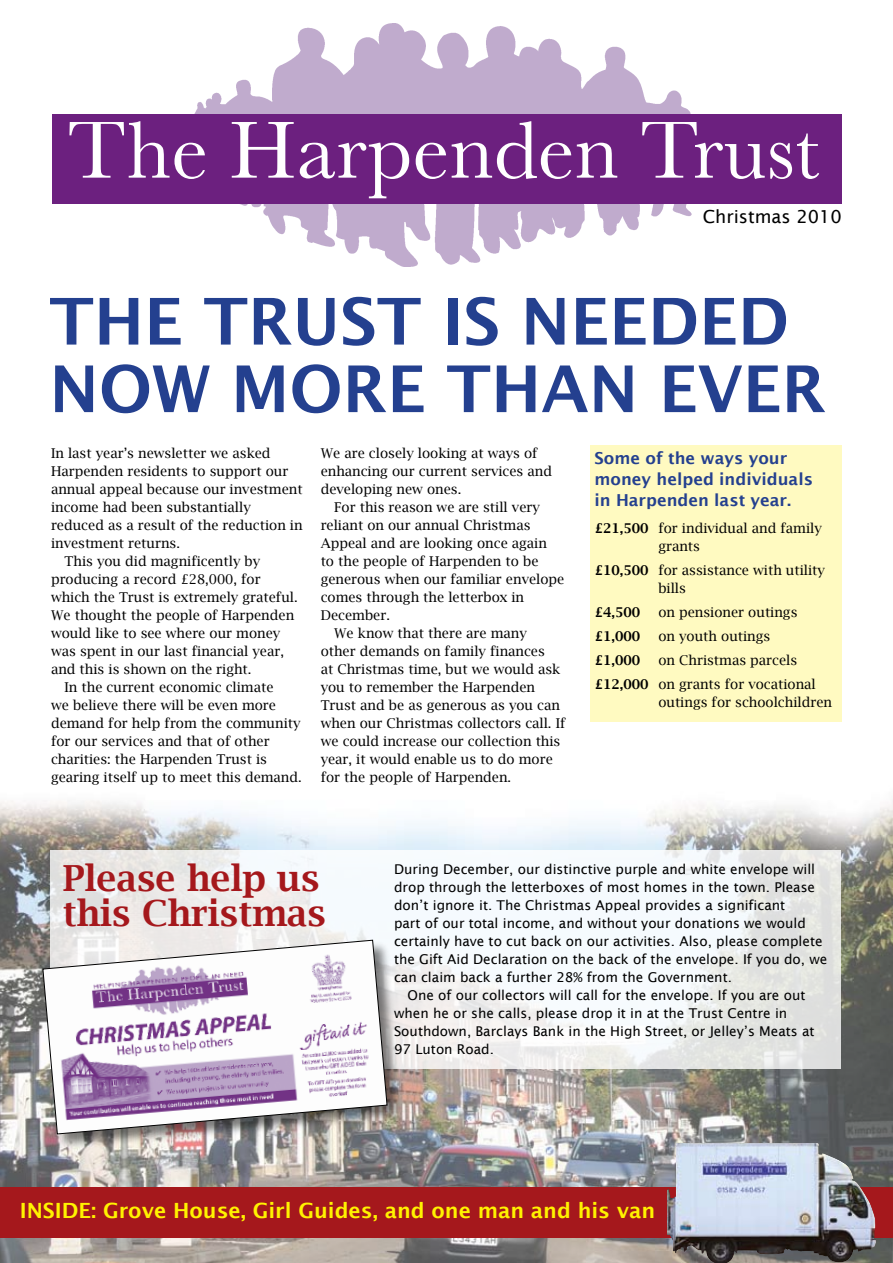
<style>
.page{position:relative;width:893px;height:1263px;background:#fff}
.page>*{position:absolute;margin:0;border:0;box-sizing:border-box;transform-origin:0 0}
.t1{font:84px "Baskerville";color:#fff}
.t2{font:600 64.5px/67.5px "Lucida Sans";color:#24408f}
.t3{font:600 36px/34.5px "Lucida Bright";color:#a5181c}
.t4{font:600 21px "Lucida Sans";color:#fff200}
.t5{font:18px "Lucida Sans";color:#000}
.t6{font:600 16.5px/21px "Lucida Sans";color:#24408f}
.t7{font:13.5px/18px "Lucida Bright";color:#000}
.t8{font:13.5px "Lucida Sans";color:#000}
.t9{font:600 13.5px "Lucida Bright";color:#000}
.s1{font-weight:600}
</style>
<div class="page">
<div style="left:590px;top:445px;width:252px;height:276px;background:#fffac1"></div>
<img style="left:0;top:800px;width:893px;height:463px">
<img style="left:194px;top:23px;width:648px;height:244px">
<div style="left:52px;top:114px;width:789px;height:90px;background:#6c207f"></div>
<div style="left:0;top:1187px;width:893px;height:51px;background:#a5181c"></div>
<img style="left:667px;top:1143px;width:209px;height:120px">
<svg style="left:50px;top:850px;width:791px;height:219px;fill:#f5f7f8"></svg>
<div style="left:42px;top:939px;width:363px;height:213px;background:#000;opacity:.5"></div>
<svg style="left:42px;top:939px;width:346px;height:196px"></svg>
<h1 class="t1" style="left:67px;top:101px;width:753px">The Harpenden Trust</h1>
<h3 class="t5" style="left:703px;top:207px;width:141px">Christmas 2010</h3>
<h2 class="t2" style="left:49px;top:287px;width:778px">THE Trust is needed now more than ever</h2>
<p class="t7" style="left:51px;top:444px;width:221px">In last year’s newsletter we asked</p>
<p class="t7" style="left:51px;top:462px;width:239px">Harpenden residents to support our</p>
<p class="t7" style="left:51px;top:480px;width:253px">annual appeal because our investment</p>
<p class="t7" style="left:51px;top:498px;width:201px">income had been substantially</p>
<p class="t7" style="left:51px;top:516px;width:253px">reduced as a result of the reduction in</p>
<p class="t7" style="left:51px;top:534px;width:130px">investment returns.</p>
<p class="t7" style="left:65px;top:552px;width:197px">This you did magnificently by</p>
<p class="t7" style="left:51px;top:570px;width:211px">producing a record £28,000, for</p>
<p class="t7" style="left:51px;top:588px;width:248px">which the Trust is extremely grateful.</p>
<p class="t7" style="left:51px;top:606px;width:245px">We thought the people of Harpenden</p>
<p class="t7" style="left:51px;top:624px;width:231px">would like to see where our money</p>
<p class="t7" style="left:51px;top:642px;width:234px">was spent in our last financial year,</p>
<p class="t7" style="left:51px;top:660px;width:202px">and this is shown on the right.</p>
<p class="t7" style="left:65px;top:678px;width:210px">In the current economic climate</p>
<p class="t7" style="left:51px;top:696px;width:226px">we believe there will be even more</p>
<p class="t7" style="left:51px;top:714px;width:251px">demand for help from the community</p>
<p class="t7" style="left:51px;top:732px;width:220px">for our services and that of other</p>
<p class="t7" style="left:51px;top:750px;width:218px">charities: the Harpenden Trust is</p>
<p class="t7" style="left:51px;top:768px;width:252px">gearing itself up to meet this demand.</p>
<p class="t7" style="left:321px;top:444px;width:233px">We are closely looking at ways of enhancing our current services and developing new ones.</p>
<p class="t7" style="left:334px;top:498px;width:207px">For this reason we are still very</p>
<p class="t7" style="left:321px;top:516px;width:211px">reliant on our annual Christmas</p>
<p class="t7" style="left:321px;top:534px;width:228px">Appeal and are looking once again</p>
<p class="t7" style="left:321px;top:552px;width:219px">to the people of Harpenden to be</p>
<p class="t7" style="left:321px;top:570px;width:245px">generous when our familiar envelope</p>
<p class="t7" style="left:321px;top:588px;width:205px">comes through the letterbox in</p>
<p class="t7" style="left:321px;top:606px;width:71px">December.</p>
<p class="t7" style="left:334px;top:624px;width:194px">We know that there are many</p>
<p class="t7" style="left:321px;top:642px;width:226px">other demands on family finances</p>
<p class="t7" style="left:321px;top:660px;width:241px">at Christmas time, but we would ask</p>
<p class="t7" style="left:321px;top:678px;width:216px">you to remember the Harpenden</p>
<p class="t7" style="left:321px;top:696px;width:241px">Trust and be as generous as you can</p>
<p class="t7" style="left:321px;top:714px;width:246px">when our Christmas collectors call. If</p>
<p class="t7" style="left:321px;top:732px;width:241px">we could increase our collection this</p>
<p class="t7" style="left:321px;top:750px;width:234px">year, it would enable us to do more</p>
<p class="t7" style="left:321px;top:768px;width:192px">for the people of Harpenden.</p>
<p class="t6" style="left:595px;top:447px;width:220px">Some of the ways your money helped individuals in Harpenden last year.</p>
<p class="t7" style="left:658px;top:520px;width:165px;text-indent:-64px"><span class="s1">£21,500</span> for individual and family grants</p>
<p class="t7" style="left:658px;top:562px;width:168px;text-indent:-64px"><span class="s1">£10,500</span> for assistance with utility bills</p>
<p class="t9" style="left:595px;top:605px;width:47px">£4,500</p>
<p class="t7" style="left:658px;top:604px;width:141px">on pensioner outings</p>
<p class="t9" style="left:595px;top:629px;width:47px">£1,000</p>
<p class="t7" style="left:658px;top:628px;width:113px">on youth outings</p>
<p class="t9" style="left:595px;top:653px;width:47px">£1,000</p>
<p class="t7" style="left:595px;top:649px;width:223px;line-height:24px;text-indent:64px">on Christmas parcels <span class="s1">£12,000</span> on grants for vocational</p>
<p class="t7" style="left:658px;top:694px;width:175px">outings for schoolchildren</p>
<h3 class="t3" style="left:63px;top:861px;width:265px">Please help us this Christmas</h3>
<p class="t8" style="left:394px;top:861px;width:423px">During December, our distinctive purple and white envelope will</p>
<p class="t8" style="left:394px;top:879px;width:423px">drop through the letterboxes of most homes in the town. Please</p>
<p class="t8" style="left:394px;top:897px;width:393px">don’t ignore it. The Christmas Appeal provides a significant</p>
<p class="t8" style="left:394px;top:915px;width:413px">part of our total income, and without your donations we would</p>
<p class="t8" style="left:394px;top:933px;width:430px">certainly have to cut back on our activities. Also, please complete</p>
<p class="t8" style="left:394px;top:951px;width:435px">the Gift Aid Declaration on the back of the envelope. If you do, we</p>
<p class="t8" style="left:394px;top:969px;width:339px">can claim back a further 28% from the Government.</p>
<p class="t8" style="left:408px;top:987px;width:399px">One of our collectors will call for the envelope. If you are out</p>
<p class="t8" style="left:394px;top:1005px;width:395px">when he or she calls, please drop it in at the Trust Centre in</p>
<p class="t8" style="left:394px;top:1023px;width:422px">Southdown, Barclays Bank in the High Street, or Jelley’s Meats at</p>
<p class="t8" style="left:394px;top:1041px;width:101px">97 Luton Road.</p>
<h3 class="t4" style="left:20px;top:1199px;width:637px">I nside: Grove House, Girl Guides, and one man and his van</h3>
</div>
